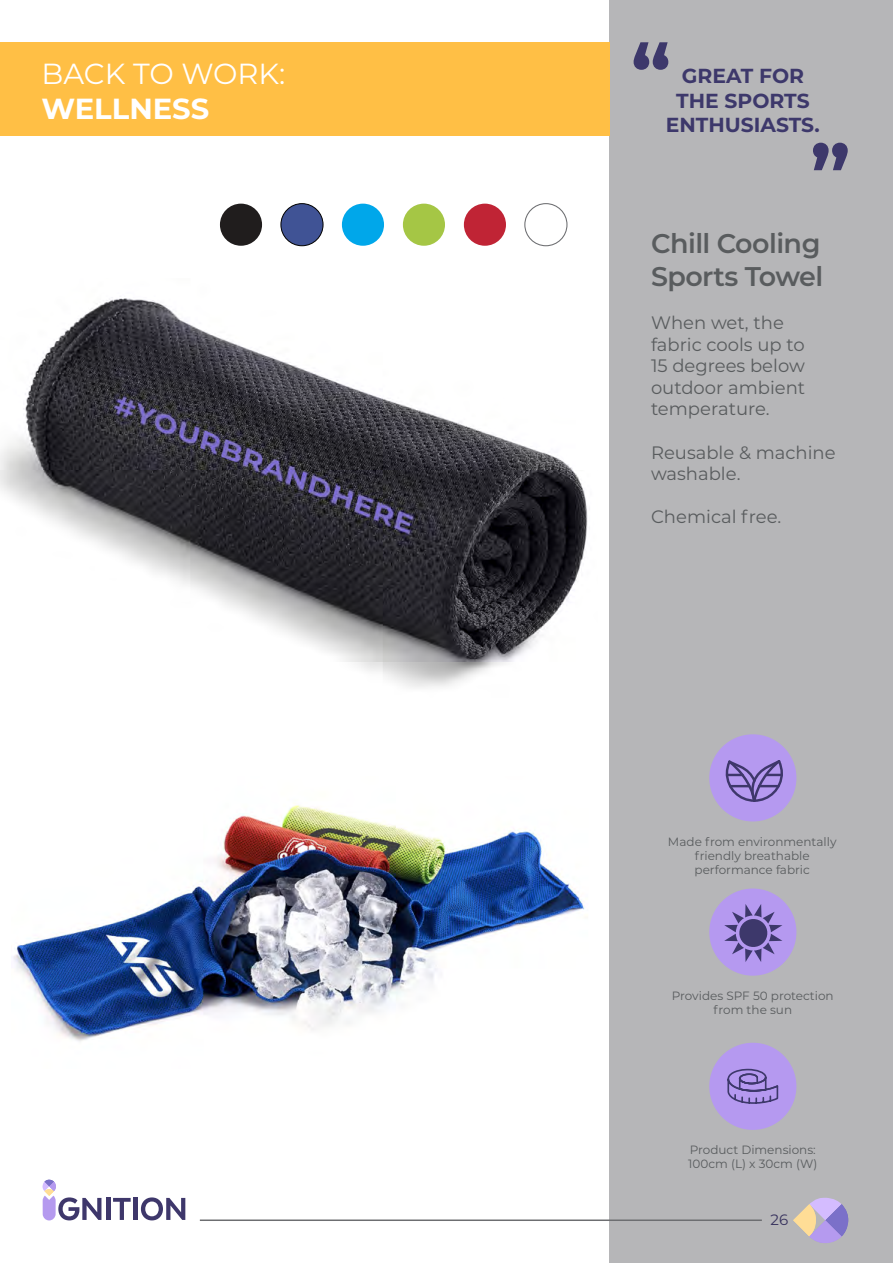
<style>
.page{position:relative;width:893px;height:1263px;background:#fff}
.page>*{position:absolute;margin:0;border:0;box-sizing:border-box;transform-origin:0 0}
.t1{font:700 81px "Montserrat";color:#3d386b}
.t2{font:29.1px "Montserrat";color:#fff}
.t3{font:700 29.1px "Montserrat";color:#fff}
.t4{font:600 27px/32.4px "Montserrat";letter-spacing:-.02em;color:#595c5e}
.t5{font:700 20.25px/24.3px "Montserrat";color:#3d386b;text-align:center}
.t6{font:18px/21.6px "Montserrat";color:#595c5e}
.t7{font:15px "Montserrat";color:#38335e}
.t8{font:12px/14.4px "Montserrat";color:#595c5e;text-align:center}
</style>
<div class="page">
<div style="left:609px;top:0;width:284px;height:1263px;background:#b6b6b8"></div>
<svg style="left:793px;top:1197px;width:56px;height:46px"></svg>
<hr style="left:200px;top:1219px;width:562px;height:2px;background:#6d6e71">
<hr style="left:106px;top:1198px;width:4px;height:22px;background:#3e376b">
<svg style="left:113px;top:1198px;width:18px;height:22px"></svg>
<div style="left:133px;top:1198px;width:5px;height:22px;background:#3e376b"></div>
<svg style="left:141px;top:1197px;width:44px;height:23px"></svg>
<svg style="left:43px;top:1179px;width:58px;height:41px"></svg>
<img style="left:0;top:298px;width:588px;height:390px">
<div style="left:0;top:42px;width:609px;height:94px;background:#ffbf45"></div>
<div style="left:709px;top:734px;width:87px;height:87px;background:#b599f0;border-radius:50%"></div>
<div style="left:709px;top:888px;width:87px;height:88px;background:#b599f0;border-radius:50%"></div>
<div style="left:709px;top:1043px;width:87px;height:87px;background:#b599f0;border-radius:50%"></div>
<svg style="left:727px;top:1068px;width:52px;height:36px"></svg>
<div style="left:220px;top:204px;width:42px;height:42px;background:#201d1d;border-radius:50%"></div>
<div style="left:281px;top:204px;width:42px;height:42px;background:#405395;border-radius:50%"></div>
<div style="left:281px;top:203px;width:42px;height:43px;border:1px solid #000;border-radius:50%"></div>
<div style="left:342px;top:204px;width:42px;height:42px;background:#00a7ea;border-radius:50%"></div>
<div style="left:403px;top:204px;width:42px;height:42px;background:#a5c645;border-radius:50%"></div>
<div style="left:464px;top:204px;width:42px;height:42px;background:#c02435;border-radius:50%"></div>
<div style="left:524px;top:203px;width:43px;height:43px;border:1px solid #6d6e71;border-radius:50%"></div>
<svg style="left:726px;top:760px;width:57px;height:42px"></svg>
<svg style="left:724px;top:904px;width:58px;height:58px"></svg>
<img style="left:13px;top:805px;width:572px;height:236px">
<h2 class="t2" style="left:41px;top:54px;width:245px">BACK TO WORK:</h2>
<h2 class="t3" style="left:41px;top:88px;width:169px">WELLNESS</h2>
<h1 class="t1" style="left:631px;top:15px;width:42px">“</h1>
<h3 class="t5" style="left:666px;top:63px;width:156px">GREAT FOR<br>THE SPORTS<br>ENTHUSIASTS.</h3>
<h1 class="t1" style="left:810px;top:116px;width:42px">”</h1>
<h3 class="t4" style="left:651px;top:226px;width:174px">Chill Cooling<br>Sports Towel</h3>
<h3 class="t6" style="left:651px;top:311px;width:156px">When wet, the fabric cools up to<br>15 degrees below outdoor ambient temperature.</h3>
<h3 class="t6" style="left:651px;top:441px;width:186px">Reusable &amp; machine washable.</h3>
<h3 class="t6" style="left:651px;top:506px;width:132px">Chemical free.</h3>
<p class="t8" style="left:668px;top:834px;width:170px">Made from environmentally friendly breathable performance fabric</p>
<p class="t8" style="left:672px;top:988px;width:163px">Provides SPF 50 protection from the sun</p>
<p class="t8" style="left:688px;top:1142px;width:131px;text-align:left">Product Dimensions:<br>100cm (L) x 30cm (W)</p>
<p class="t7" style="left:771px;top:1209px;width:19px">26</p>
</div>
